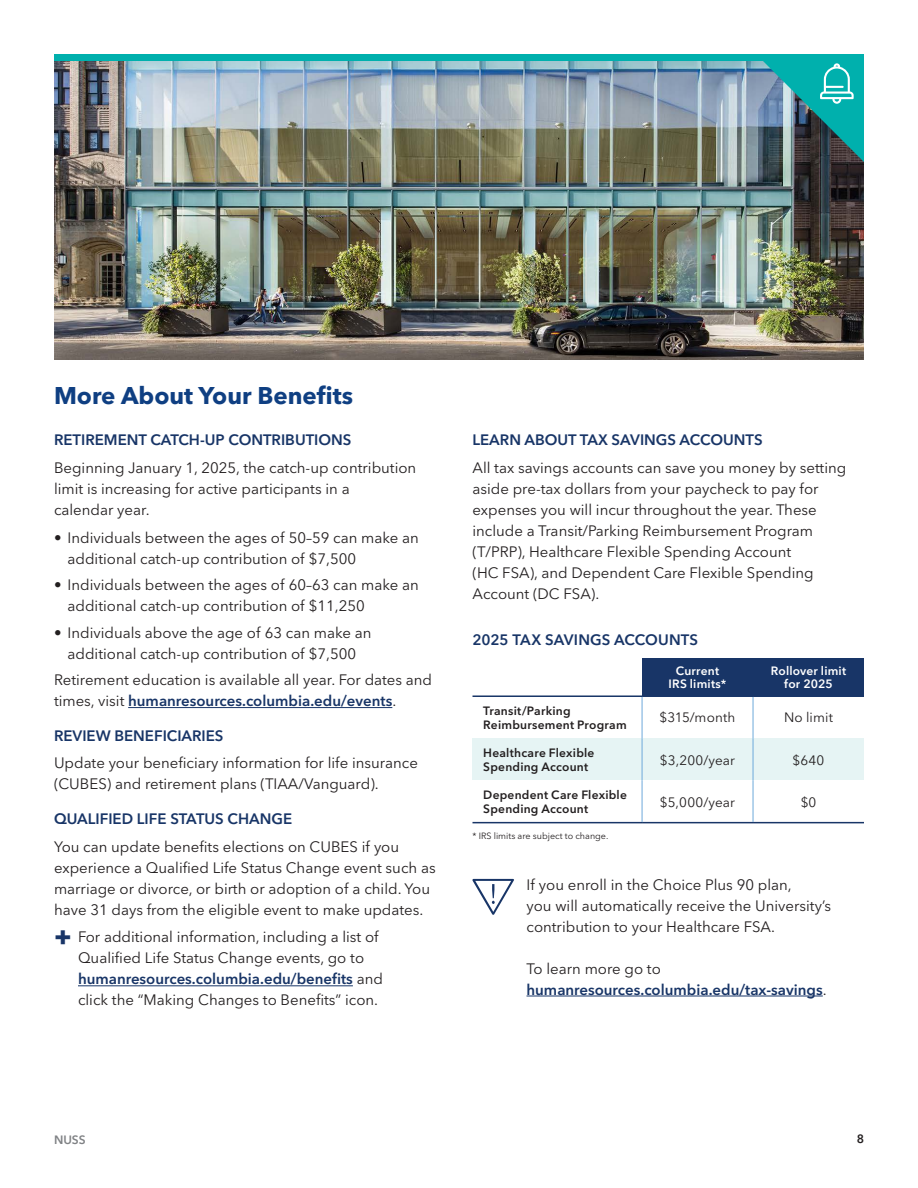
<style>
.page{position:relative;width:918px;height:1188px;background:#fff}
.page>*{position:absolute;margin:0;border:0;box-sizing:border-box;transform-origin:0 0}
.t1{font:700 24px "Avenir Next LT Pro";color:#0f3f82}
.t2{font:15px/21px "Avenir Next LT Pro";color:#231f20}
.t3{font:600 15px/21px "Avenir Next LT Pro";color:#183567}
.t4{font:13.5px "Avenir Next LT Pro";letter-spacing:.01em;color:#231f20}
.t5{font:600 12px/14.2px "Avenir Next LT Pro";letter-spacing:.02em;color:#231f20}
.t6{font:600 12px/13.5px "Avenir Next LT Pro";letter-spacing:.02em;color:#fff;text-align:center}
.t7{font:600 12px "Avenir Next LT Pro";color:#808285}
.t8{font:9px "Avenir Next LT Pro";color:#231f20}
.s1{font-weight:600;color:#183567}
.s2{font-weight:800;font-size:25.5px;color:#183567}
.s3{font-weight:400;color:#231f20}
</style>
<div class="page">
<img style="left:54px;top:61px;width:810px;height:299px">
<hr style="left:128px;top:707px;width:264px;height:1px;background:#183567">
<hr style="left:78px;top:985px;width:275px;height:1px;background:#183567">
<div style="left:54px;top:54px;width:810px;height:7px;background:#00b0ad"></div>
<svg style="left:756px;top:61px;width:108px;height:101px;background:#3a8c92"></svg>
<div style="left:642px;top:658px;width:111px;height:38px;background:#183567"></div>
<div style="left:753px;top:658px;width:111px;height:38px;background:#183567"></div>
<div style="left:472px;top:738px;width:170px;height:43px;background:#e6f4f4"></div>
<div style="left:642px;top:738px;width:111px;height:43px;background:#e6f4f4"></div>
<div style="left:753px;top:738px;width:111px;height:43px;background:#e6f4f4"></div>
<hr style="left:472px;top:822px;width:170px;height:1px;background:#183567">
<hr style="left:642px;top:822px;width:111px;height:1px;background:#183567">
<hr style="left:753px;top:822px;width:111px;height:1px;background:#183567">
<hr style="left:472px;top:695px;width:170px;height:2px;background:#183567">
<hr style="left:642px;top:695px;width:111px;height:2px;background:#183567">
<hr style="left:753px;top:695px;width:111px;height:2px;background:#183567">
<hr style="left:642px;top:697px;width:1px;height:41px;background:#6da9db">
<hr style="left:753px;top:697px;width:1px;height:41px;background:#6da9db">
<hr style="left:642px;top:738px;width:1px;height:43px;background:#6da9db">
<hr style="left:753px;top:738px;width:1px;height:43px;background:#6da9db">
<hr style="left:642px;top:781px;width:1px;height:41px;background:#6da9db">
<hr style="left:753px;top:781px;width:1px;height:41px;background:#6da9db">
<hr style="left:526px;top:996px;width:297px;height:1px;background:#183567">
<svg style="left:472px;top:879px;width:42px;height:36px"></svg>
<h1 class="t1" style="left:54px;top:381px;width:301px">More About Your Benefits</h1>
<p class="t3" style="left:54px;top:430px;width:299px">RETIREMENT CATCH-UP CONTRIBUTIONS</p>
<p class="t2" style="left:54px;top:457px;width:364px">Beginning January 1, 2025, the catch-up contribution limit is increasing for active participants in a<br>calendar year.</p>
<p class="t2" style="left:68px;top:527px;width:353px;text-indent:-14px">• Individuals between the ages of 50–59 can make an additional catch-up contribution of $7,500</p>
<p class="t2" style="left:68px;top:575px;width:353px;text-indent:-14px">• Individuals between the ages of 60–63 can make an additional catch-up contribution of $11,250</p>
<p class="t2" style="left:54px;top:622px;width:319px;text-align:center">• Individuals above the age of 63 can make an additional catch-up contribution of $7,500</p>
<p class="t2" style="left:54px;top:669px;width:380px">Retirement education is available all year. For dates and times, visit <span class="s1">humanresources.columbia.edu/events</span>.</p>
<p class="t3" style="left:54px;top:725px;width:171px">REVIEW BENEFICIARIES</p>
<p class="t2" style="left:54px;top:753px;width:365px">Update your beneficiary information for life insurance (CUBES) and retirement plans (TIAA/Vanguard).</p>
<p class="t3" style="left:54px;top:808px;width:240px">QUALIFIED LIFE STATUS CHANGE</p>
<p class="t2" style="left:54px;top:836px;width:383px">You can update benefits elections on CUBES if you experience a Qualified Life Status Change event such as marriage or divorce, or birth or adoption of a child. You have 31 days from the eligible event to make updates.</p>
<p class="t2" style="left:78px;top:927px;width:306px;text-indent:-23px"><span class="s2">+</span> For additional information, including a list of Qualified Life Status Change events, go to <span class="s1">humanresources.columbia.edu/benefits</span> and click the “Making Changes to Benefits” icon.</p>
<p class="t3" style="left:472px;top:430px;width:292px">LEARN ABOUT TAX SAVINGS ACCOUNTS</p>
<p class="t2" style="left:472px;top:457px;width:375px">All tax savings accounts can save you money by setting aside pre-tax dollars from your paycheck to pay for expenses you will incur throughout the year. These include a Transit/Parking Reimbursement Program (T/PRP), Healthcare Flexible Spending Account<br>(HC FSA), and Dependent Care Flexible Spending Account (DC FSA).</p>
<p class="t3" style="left:472px;top:629px;width:227px">2025 TAX SAVINGS ACCOUNTS</p>
<p class="t6" style="left:669px;top:664px;width:59px">Current<br>IRS limits*</p>
<p class="t6" style="left:771px;top:664px;width:77px">Rollover limit for 2025</p>
<p class="t5" style="left:483px;top:703px;width:145px">Transit/Parking<br>Reimbursement Program</p>
<p class="t4" style="left:660px;top:710px;width:77px">$315/month</p>
<p class="t4" style="left:784px;top:710px;width:51px">No limit</p>
<p class="t5" style="left:483px;top:745px;width:113px">Healthcare Flexible<br>Spending Account</p>
<p class="t4" style="left:660px;top:752px;width:77px">$3,200/year</p>
<p class="t4" style="left:793px;top:752px;width:33px">$640</p>
<p class="t5" style="left:483px;top:788px;width:145px">Dependent Care Flexible<br>Spending Account</p>
<p class="t4" style="left:660px;top:794px;width:77px">$5,000/year</p>
<p class="t4" style="left:801px;top:794px;width:17px">$0</p>
<p class="t8" style="left:472px;top:830px;width:137px">* IRS limits are subject to change.</p>
<p class="t2" style="left:526px;top:875px;width:306px">If you enroll in the Choice Plus 90 plan,<br>you will automatically receive the University’s contribution to your Healthcare FSA.</p>
<p class="t3" style="left:526px;top:958px;width:302px"><span class="s3">To learn more go to </span>humanresources.columbia.edu/tax-savings<span class="s3">.</span></p>
<p class="t7" style="left:54px;top:1133px;width:33px">NUSS</p>
<p class="t5" style="left:857px;top:1132px;width:9px">8</p>
</div>
